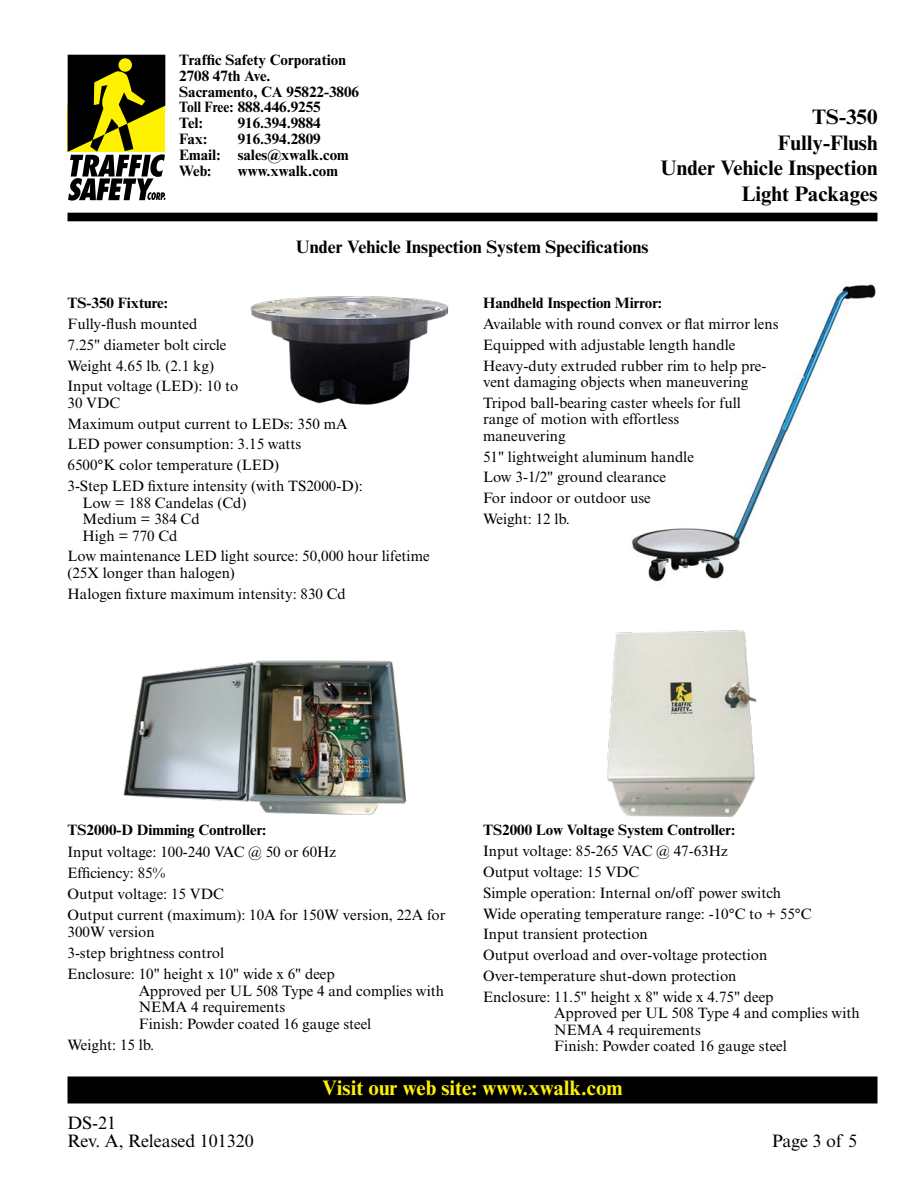
<style>
.page{position:relative;width:918px;height:1188px;background:#fff}
.page>*{position:absolute;margin:0;border:0;box-sizing:border-box;transform-origin:0 0}
.t1{font:700 21px/25.5px "Times New Roman MT Std";color:#000;text-align:right}
.t2{font:700 21px "Times New Roman MT Std";color:#fff200}
.t3{font:700 18px "Times New Roman MT Std";color:#000}
.t4{font:18px/18px "Times New Roman MT Std";color:#000}
.t5{font:15px/20.9px "Times New Roman MT Std";color:#000}
.t6{font:700 15px/15.9px "Times New Roman MT Std";color:#000}
</style>
<div class="page">
<div style="left:68px;top:1077px;width:809px;height:26px;background:#000"></div>
<div style="left:68px;top:1076px;width:810px;height:27px;border:2px solid #000"></div>
<div style="left:68px;top:213px;width:810px;height:8px;background:#000"></div>
<svg style="left:68px;top:55px;width:97px;height:146px;background:#686527"></svg>
<img style="left:123px;top:660px;width:284px;height:155px">
<img style="left:607px;top:630px;width:150px;height:187px">
<img style="left:631px;top:284px;width:245px;height:298px">
<img style="left:250px;top:296px;width:199px;height:109px">
<p class="t6" style="left:179px;top:51px;width:181px">Traffic Safety Corporation<br>2708 47th Ave.<br>Sacramento, CA 95822-3806<br>Toll Free: 888.446.9255<br>Tel:</p>
<p class="t6" style="left:238px;top:115px;width:85px">916.394.9884</p>
<p class="t6" style="left:179px;top:131px;width:171px;text-indent:58px">916.394.2809<br>Email: sales@xwalk.com<br>Web:</p>
<p class="t6" style="left:179px;top:131px;width:30px">Fax:</p>
<p class="t6" style="left:238px;top:163px;width:102px">www.xwalk.com</p>
<h1 class="t1" style="left:661px;top:104px;width:218px">TS-350<br>Fully-Flush<br>Under Vehicle Inspection<br>Light Packages</h1>
<p class="t3" style="left:296px;top:236px;width:354px">Under Vehicle Inspection System Specifications</p>
<p class="t6" style="left:68px;top:295px;width:102px">TS-350 Fixture:</p>
<p class="t5" style="left:68px;top:313px;width:172px">Fully-flush mounted<br>7.25" diameter bolt circle<br>Weight 4.65 lb. (2.1 kg)<br>Input voltage (LED): 10 to</p>
<p class="t5" style="left:68px;top:392px;width:297px">30 VDC<br>Maximum output current to LEDs: 350 mA<br>LED power consumption: 3.15 watts<br>6500°K color temperature (LED)<br>3-Step LED fixture intensity (with TS2000-D):</p>
<p class="t5" style="left:82px;top:494px;width:165px;line-height:16.5px">Low = 188 Candelas (Cd)<br>Medium = 384 Cd<br>High = 770 Cd</p>
<p class="t5" style="left:68px;top:548px;width:364px;line-height:16.5px">Low maintenance LED light source: 50,000 hour lifetime (25X longer than halogen)</p>
<p class="t5" style="left:68px;top:583px;width:280px">Halogen fixture maximum intensity: 830 Cd</p>
<p class="t6" style="left:483px;top:295px;width:180px">Handheld Inspection Mirror:</p>
<p class="t5" style="left:483px;top:313px;width:297px">Available with round convex or flat mirror lens<br>Equipped with adjustable length handle<br>Heavy-duty extruded rubber rim to help pre-</p>
<p class="t5" style="left:483px;top:372px;width:267px">vent damaging objects when maneuvering<br>Tripod ball-bearing caster wheels for full</p>
<p class="t5" style="left:483px;top:411px;width:198px;line-height:16.5px">range of motion with effortless maneuvering</p>
<p class="t5" style="left:483px;top:446px;width:212px">51" lightweight aluminum handle<br>Low 3-1/2" ground clearance<br>For indoor or outdoor use<br>Weight: 12 lb.</p>
<p class="t6" style="left:68px;top:822px;width:200px">TS2000-D Dimming Controller:</p>
<p class="t5" style="left:68px;top:841px;width:380px;line-height:21.3px">Input voltage: 100-240 VAC @ 50 or 60Hz<br>Efficiency: 85%<br>Output voltage: 15 VDC<br>Output current (maximum): 10A for 150W version, 22A for</p>
<p class="t5" style="left:68px;top:921px;width:269px;line-height:21.3px">300W version<br>3-step brightness control<br>Enclosure: 10" height x 10" wide x 6" deep</p>
<p class="t5" style="left:139px;top:983px;width:307px;line-height:16.5px">Approved per UL 508 Type 4 and complies with<br>NEMA 4 requirements<br>Finish: Powder coated 16 gauge steel</p>
<p class="t5" style="left:68px;top:1035px;width:88px">Weight: 15 lb.</p>
<p class="t6" style="left:483px;top:822px;width:253px">TS2000 Low Voltage System Controller:</p>
<p class="t5" style="left:483px;top:841px;width:330px">Input voltage: 85-265 VAC @ 47-63Hz<br>Output voltage: 15 VDC<br>Simple operation: Internal on/off power switch Wide operating temperature range: -10°C to + 55°C Input transient protection<br>Output overload and over-voltage protection Over-temperature shut-down protection<br>Enclosure: 11.5" height x 8" wide x 4.75" deep</p>
<p class="t5" style="left:554px;top:1005px;width:307px;line-height:16.5px">Approved per UL 508 Type 4 and complies with<br>NEMA 4 requirements<br>Finish: Powder coated 16 gauge steel</p>
<p class="t4" style="left:68px;top:1114px;width:188px">DS-21<br>Rev. A, Released 101320</p>
<h1 class="t2" style="left:322px;top:1075px;width:302px">Visit our web site: www.xwalk.com</h1>
<p class="t4" style="left:772px;top:1132px;width:87px">Page 3 of 5</p>
</div>
